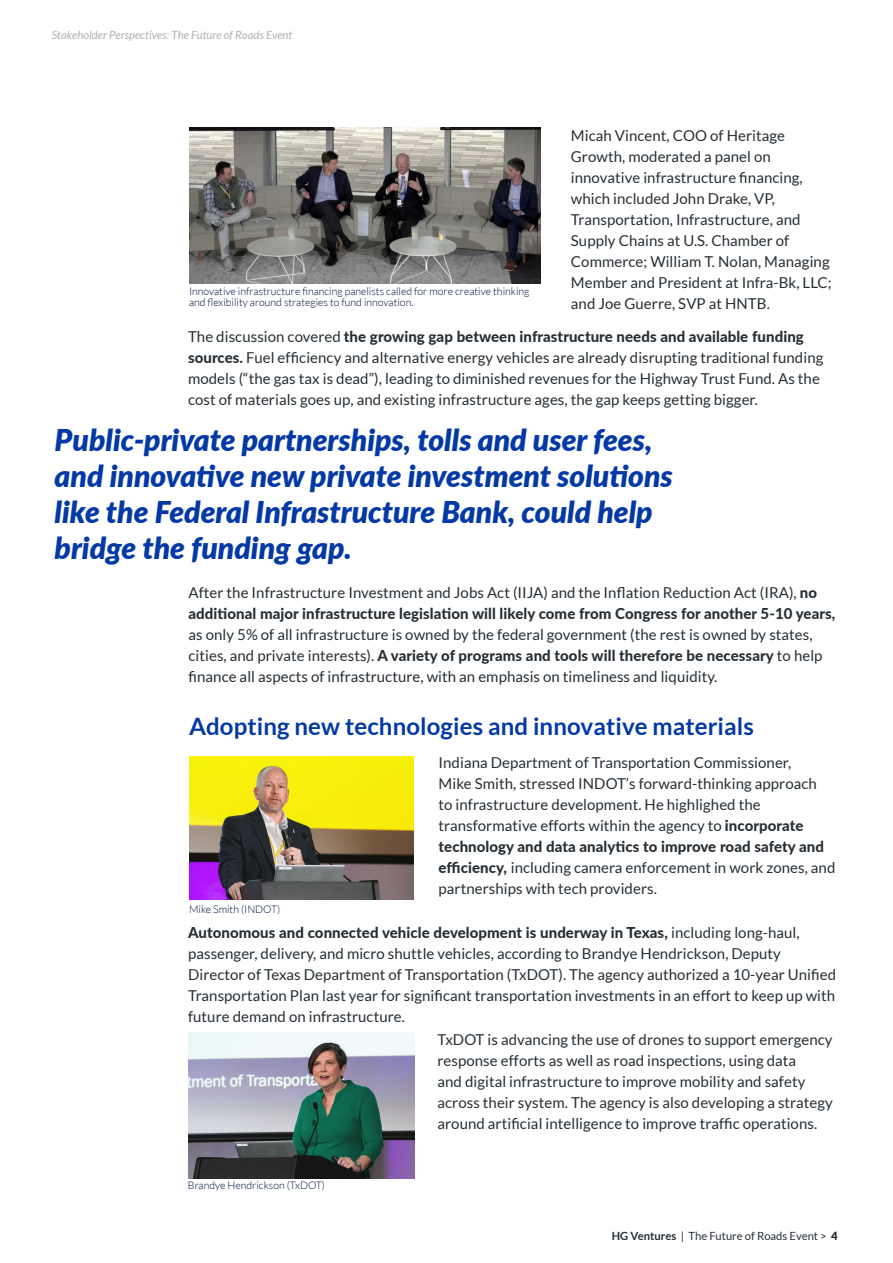
<style>
.page{position:relative;width:893px;height:1263px;background:#fff}
.page>*{position:absolute;margin:0;border:0;box-sizing:border-box;transform-origin:0 0}
.t1{font:italic 900 30px/36px "Lato";color:#0339a6}
.t2{font:700 24px "Lato";letter-spacing:.005em;color:#0339a6}
.t3{font:15px/21px "Lato";letter-spacing:.005em;color:#262e34}
.t4{font:italic 11.25px "Lato";letter-spacing:.005em;color:#afafaf}
.t5{font:11.25px "Lato";color:#262e34}
.t6{font:300 10.5px/11.2px "Lato";color:#011140}
.s1{font-weight:800}
.s2{font-weight:700}
.s3{font-weight:900}
</style>
<div class="page">
<img style="left:189px;top:128px;width:351px;height:155px">
<img style="left:189px;top:757px;width:224px;height:142px">
<img style="left:189px;top:1033px;width:226px;height:146px">
<p class="t4" style="left:52px;top:28px;width:242px">Stakeholder Perspectives: The Future of Roads Event</p>
<p class="t6" style="left:189px;top:285px;width:342px">Innovative infrastructure financing panelists called for more creative thinking and flexibility around strategies to fund innovation.</p>
<p class="t3" style="left:571px;top:125px;width:262px">Micah Vincent, COO of Heritage Growth, moderated a panel on innovative infrastructure financing, which included John Drake, VP, Transportation, Infrastructure, and Supply Chains at U.S. Chamber of Commerce; William T. Nolan, Managing Member and President at Infra-Bk, LLC; and Joe Guerre, SVP at HNTB.</p>
<p class="t3" style="left:188px;top:326px;width:637px">The discussion covered <span class="s1">the growing gap between infrastructure needs and available funding sources.</span> Fuel efficiency and alternative energy vehicles are already disrupting traditional funding models (“the gas tax is dead”), leading to diminished revenues for the Highway Trust Fund. As the cost of materials goes up, and existing infrastructure ages, the gap keeps getting bigger.</p>
<p class="t1" style="left:55px;top:421px;width:620px">Public-private partnerships, tolls and user fees, and innovative new private investment solutions like the Federal Infrastructure Bank, could help bridge the funding gap.</p>
<p class="t3" style="left:189px;top:582px;width:648px">After the Infrastructure Investment and Jobs Act (IIJA) and the Inflation Reduction Act (IRA), <span class="s1">no additional major infrastructure legislation will likely come from Congress for another 5-10 years, </span>as only 5% of all infrastructure is owned by the federal government (the rest is owned by states, cities, and private interests). <span class="s1">A variety of programs and tools will therefore be necessary</span> to help finance all aspects of infrastructure, with an emphasis on timeliness and liquidity.</p>
<p class="t2" style="left:189px;top:712px;width:566px">Adopting new technologies and innovative materials</p>
<p class="t3" style="left:439px;top:752px;width:398px">Indiana Department of Transportation Commissioner,<br>Mike Smith, stressed INDOT’s forward-thinking approach<br>to infrastructure development. He highlighed the transformative efforts within the agency to <span class="s1">incorporate technology and data analytics to improve road safety and efficiency,</span> including camera enforcement in work zones, and partnerships with tech providers.</p>
<p class="t6" style="left:189px;top:904px;width:93px">Mike Smith (INDOT)</p>
<p class="t3" style="left:188px;top:922px;width:650px"><span class="s1">Autonomous and connected vehicle development is underway in Texas,</span> including long-haul, passenger, delivery, and micro shuttle vehicles, according to Brandye Hendrickson, Deputy Director of Texas Department of Transportation (TxDOT). The agency authorized a 10-year Unified Transportation Plan last year for significant transportation investments in an effort to keep up with future demand on infrastructure.</p>
<p class="t6" style="left:188px;top:1179px;width:139px">Brandye Hendrickson (TxDOT)</p>
<p class="t3" style="left:437px;top:1029px;width:397px">TxDOT is advancing the use of drones to support emergency response efforts as well as road inspections, using data<br>and digital infrastructure to improve mobility and safety across their system. The agency is also developing a strategy around artificial intelligence to improve traffic operations.</p>
<p class="t5" style="left:612px;top:1230px;width:227px"><span class="s2">HG Ventures</span> | The Future of Roads Event &gt; <span class="s3">4</span></p>
</div>
